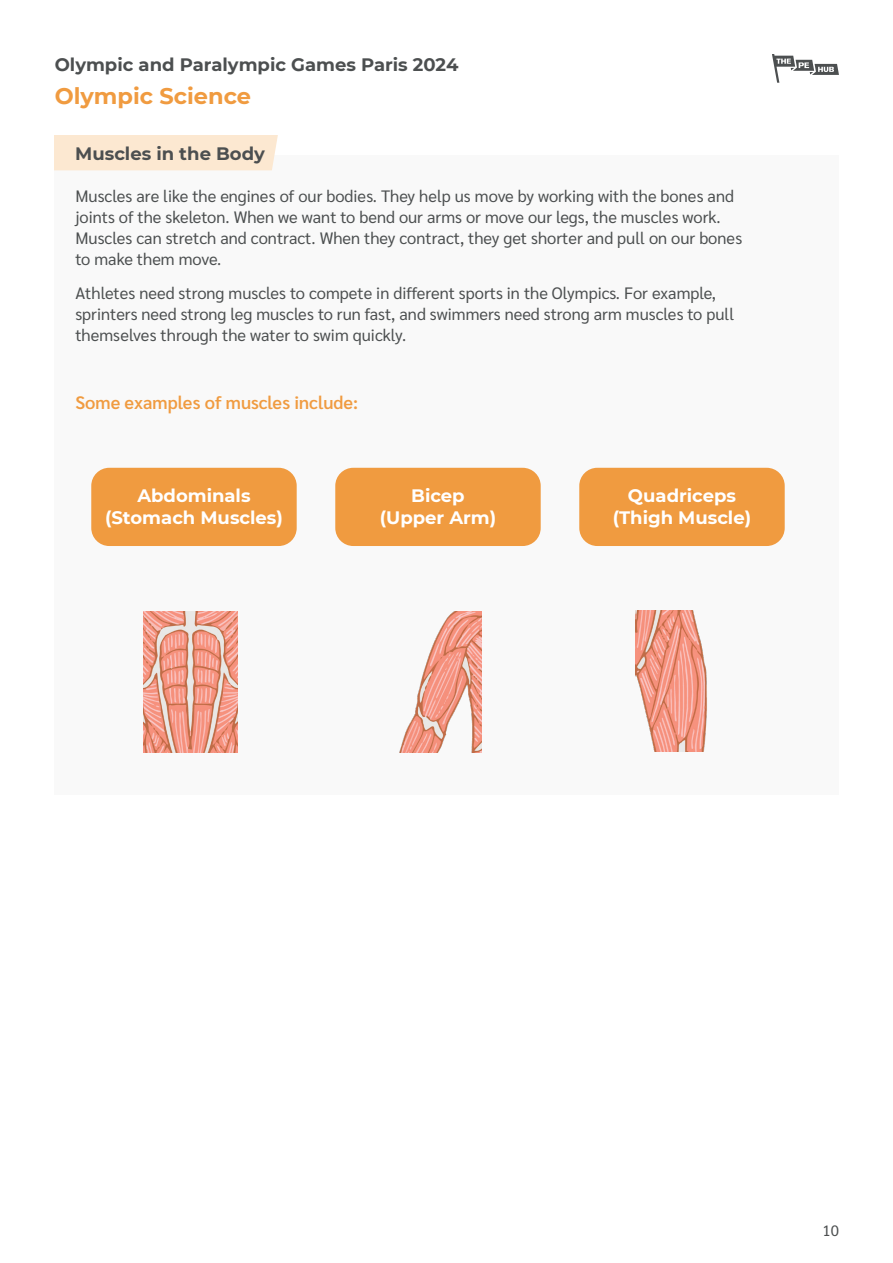
<style>
.page{position:relative;width:893px;height:1263px;background:#fff}
.page>*{position:absolute;margin:0;border:0;box-sizing:border-box;transform-origin:0 0}
.t1{font:700 22.5px "Montserrat";color:#f09b40}
.t2{font:700 18px/22.5px "Montserrat";color:#fff;text-align:center}
.t3{font:700 18px "Montserrat";color:#4c4f50}
.t4{font:600 18px "Sarabun";color:#f09b40}
.t5{font:16.5px/21px "Sarabun";color:#4c4f50}
.t6{font:15px "Sarabun";color:#4c4f50}
</style>
<div class="page">
<svg style="left:772px;top:54px;width:67px;height:29px"></svg>
<div style="left:54px;top:156px;width:785px;height:639px;background:#f9f9f9"></div>
<div style="left:579px;top:468px;width:206px;height:78px;background:#f09b40;border-radius:18px"></div>
<div style="left:91px;top:468px;width:206px;height:78px;background:#f09b40;border-radius:18px"></div>
<div style="left:335px;top:468px;width:206px;height:78px;background:#f09b40;border-radius:18px"></div>
<img style="left:144px;top:612px;width:94px;height:141px">
<img style="left:399px;top:612px;width:82px;height:141px">
<img style="left:635px;top:611px;width:72px;height:141px">
<div style="left:54px;top:135px;width:224px;height:35px;background:#fce8d1"></div>
<p class="t3" style="left:55px;top:52px;width:405px">Olympic and Paralympic Games Paris 2024</p>
<p class="t1" style="left:55px;top:80px;width:198px">Olympic Science</p>
<p class="t3" style="left:75px;top:141px;width:191px">Muscles in the Body</p>
<p class="t5" style="left:75px;top:186px;width:668px">Muscles are like the engines of our bodies. They help us move by working with the bones and joints of the skeleton. When we want to bend our arms or move our legs, the muscles work.<br>Muscles can stretch and contract. When they contract, they get shorter and pull on our bones to make them move.</p>
<p class="t5" style="left:75px;top:283px;width:660px">Athletes need strong muscles to compete in different sports in the Olympics. For example, sprinters need strong leg muscles to run fast, and swimmers need strong arm muscles to pull themselves through the water to swim quickly.</p>
<p class="t4" style="left:75px;top:392px;width:284px">Some examples of muscles include:</p>
<p class="t2" style="left:105px;top:483px;width:179px">Abdominals (Stomach Muscles)</p>
<p class="t2" style="left:380px;top:483px;width:118px">Bicep (Upper Arm)</p>
<p class="t2" style="left:613px;top:483px;width:140px">Quadriceps (Thigh Muscle)</p>
<p class="t6" style="left:822px;top:1222px;width:18px">10</p>
</div>
